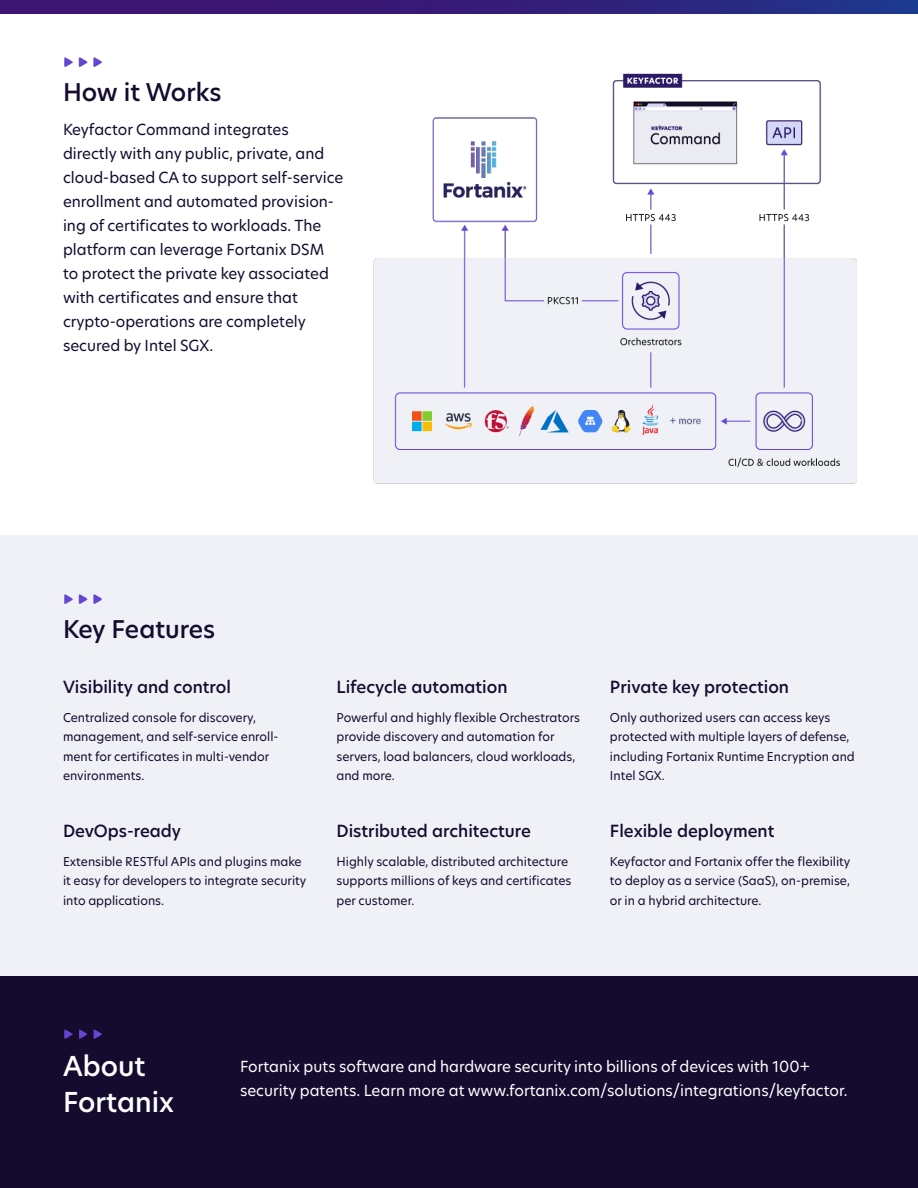
<style>
.page{position:relative;width:918px;height:1188px;background:#fff}
.page>*{position:absolute;margin:0;border:0;box-sizing:border-box;transform-origin:0 0}
.t1{font:500 27px/36px "Hero New";color:#fff}
.t2{font:500 24px "Hero New";color:#140b2f}
.t3{font:500 16.5px "Hero New";color:#140b2f}
.Body_5{font:15px/24px "Hero New";color:#140b2f}
.Body_5-2{font:15px/24px "Hero New";color:#fff}
.Body_Normal{font:12px/19.5px "Hero New";color:#140b2f}
</style>
<div class="page">
<div style="left:0;top:536px;width:918px;height:496px;background:#f0f1f6"></div>
<div style="left:0;top:976px;width:918px;height:212px;background:#140b2f"></div>
<img style="left:64px;top:1029px;width:37px;height:10px">
<svg style="left:0;top:0;width:918px;height:14px;background:#321e79"></svg>
<img style="left:64px;top:57px;width:37px;height:10px">
<img style="left:64px;top:594px;width:37px;height:10px">
<img style="left:373px;top:73px;width:484px;height:411px">
<h3 class="t2" style="left:63px;top:76px;width:160px">How it Works</h3>
<p class="Body_5" style="left:63px;top:117px;width:282px">Keyfactor Command integrates directly with any public, private, and cloud-based CA to support self-service enrollment and automated provision&shy;ing of certificates to workloads. The platform can leverage Fortanix DSM<br>to protect the private key associated with certificates and ensure that crypto-operations are completely secured by Intel SGX.</p>
<h3 class="t2" style="left:63px;top:613px;width:154px">Key Features</h3>
<h6 class="t3" style="left:63px;top:676px;width:169px">Visibility and control</h6>
<p class="Body_Normal" style="left:63px;top:707px;width:217px">Centralized console for discovery, management, and self-service enroll&shy;ment for certificates in multi-vendor environments.</p>
<h6 class="t3" style="left:63px;top:820px;width:120px">DevOps-ready</h6>
<p class="Body_Normal" style="left:63px;top:851px;width:245px">Extensible RESTful APIs and plugins make it easy for developers to integrate security into applications.</p>
<h6 class="t3" style="left:336px;top:676px;width:173px">Lifecycle automation</h6>
<p class="Body_Normal" style="left:336px;top:707px;width:245px">Powerful and highly flexible Orchestrators provide discovery and automation for servers, load balancers, cloud workloads, and more.</p>
<h6 class="t3" style="left:336px;top:820px;width:196px">Distributed architecture</h6>
<p class="Body_Normal" style="left:336px;top:851px;width:236px">Highly scalable, distributed architecture supports millions of keys and certificates per customer.</p>
<h6 class="t3" style="left:610px;top:676px;width:181px">Private key protection</h6>
<p class="Body_Normal" style="left:610px;top:707px;width:246px">Only authorized users can access keys protected with multiple layers of defense, including Fortanix Runtime Encryption and Intel SGX.</p>
<h6 class="t3" style="left:610px;top:820px;width:166px">Flexible deployment</h6>
<p class="Body_Normal" style="left:610px;top:851px;width:242px;text-align:justify">Keyfactor and Fortanix offer the flexibility to deploy as a service (SaaS), on-premise, or in a hybrid architecture.</p>
<h1 class="t1" style="left:63px;top:1047px;width:113px">About<br>Fortanix</h1>
<p class="Body_5-2" style="left:240px;top:1055px;width:609px">Fortanix puts software and hardware security into billions of devices with 100+ security patents. Learn more at www.fortanix.com/solutions/integrations/keyfactor.</p>
</div>
